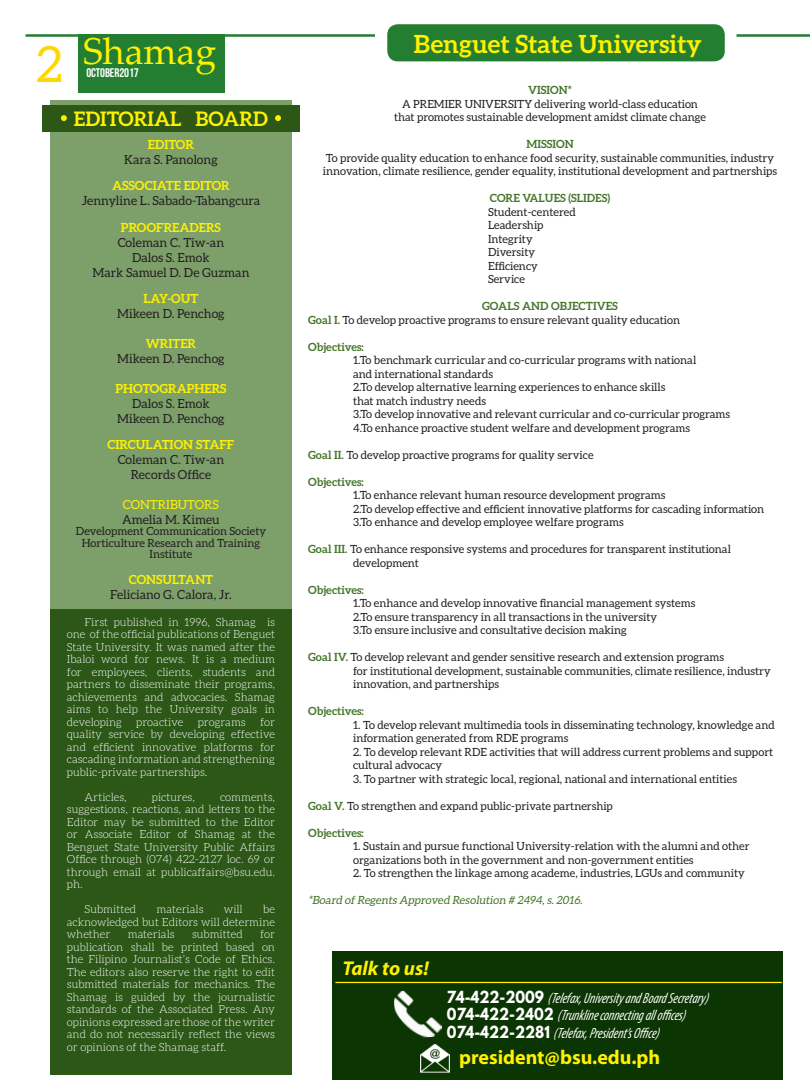
<style>
.page{position:relative;width:810px;height:1080px;background:#fff}
.page>*{position:absolute;margin:0;border:0;box-sizing:border-box;transform-origin:0 0}
.t1{font:37.5px "Palatino Linotype";color:#fff101}
.t2{font:700 25px "Aleo";color:#fff101}
.t3{font:700 20px "Myriad Pro";color:#fff101}
.t4{font:700 20px "Aleo";color:#fff101}
.t5{font:italic 700 20px "Myriad Pro";color:#fff101}
.t6{font:italic condensed 14.88px/17.8px "Myriad Pro";letter-spacing:-.04em;color:#fff;scale:.9 1}
.t7{font:12.5px/15px "Aleo";color:#231f20;text-align:center}
.t8{font:700 12.5px "Aleo";color:#fff101}
.t9{font:12.5px "Aleo";color:#fff101}
.t10{font:12.5px "Bebas Neue";letter-spacing:-.015em;color:#fff}
.t11{font:11.25px/13.5px "Aleo";color:#231f20}
.t12{font:300 11.25px/12.5px "Aleo";color:#fff;text-align:justify}
.t13{font:700 11.25px "Aleo";color:#45762a}
.t14{font:italic 11.25px "Aleo";color:#45762a}
.s1{font-family:"Aleo";font-size:50px;color:#fed702}
.s2{font-weight:700;color:#45762a}
.s3{font-family:"League Spartan";font-weight:700;font-style:normal;font-stretch:normal}
</style>
<div class="page">
<hr style="left:25px;top:34px;width:350px;height:3px;background:#237e32">
<div style="left:78px;top:34px;width:147px;height:59px;background:#237e32"></div>
<hr style="left:737px;top:34px;width:73px;height:3px;background:#237e32">
<div style="left:50px;top:101px;width:242px;height:508px;background:#7d9f6a"></div>
<div style="left:42px;top:105px;width:258px;height:26px;background:#2c5717"></div>
<svg style="left:61px;top:115px;width:6px;height:6px"></svg>
<svg style="left:275px;top:115px;width:6px;height:6px"></svg>
<div style="left:50px;top:609px;width:242px;height:466px;background:#2c5717"></div>
<div style="left:332px;top:951px;width:451px;height:129px;background:#0b3502"></div>
<img style="left:394px;top:990px;width:48px;height:48px">
<hr style="left:335px;top:982px;width:447px;height:1px;background:#fff101">
<div style="left:387px;top:24px;width:338px;height:37px;background:#237e32;border-radius:11px"></div>
<img style="left:421px;top:1044px;width:28px;height:29px">
<h1 class="t1" style="left:36px;top:25px;width:182px"><span class="s1">2</span> Shamag</h1>
<p class="t10" style="left:86px;top:66px;width:54px">OCTOBER 2017</p>
<h3 class="t4" style="left:74px;top:107px;width:196px">EDITORIAL BOARD</h3>
<p class="t8" style="left:148px;top:137px;width:48px">EDITOR</p>
<p class="t7" style="left:124px;top:152px;width:95px">Kara S. Panolong</p>
<p class="t8" style="left:112px;top:179px;width:119px">ASSOCIATE EDITOR</p>
<p class="t7" style="left:82px;top:193px;width:180px">Jennyline L. Sabado-Tabangcura</p>
<p class="t8" style="left:121px;top:220px;width:101px">PROOFREADERS</p>
<p class="t7" style="left:92px;top:235px;width:159px">Coleman C. Tiw-an<br>Dalos S. Emok<br>Mark Samuel D. De Guzman</p>
<p class="t8" style="left:143px;top:291px;width:57px">LAY-OUT</p>
<p class="t7" style="left:117px;top:306px;width:109px">Mikeen D. Penchog</p>
<p class="t8" style="left:146px;top:336px;width:52px">WRITER</p>
<p class="t7" style="left:117px;top:351px;width:109px">Mikeen D. Penchog</p>
<p class="t8" style="left:115px;top:381px;width:113px">PHOTOGRAPHERS</p>
<p class="t7" style="left:117px;top:396px;width:109px">Dalos S. Emok<br>Mikeen D. Penchog</p>
<p class="t8" style="left:108px;top:437px;width:128px">CIRCULATION STAFF</p>
<p class="t7" style="left:118px;top:452px;width:108px">Coleman C. Tiw-an<br>Records Office</p>
<p class="t9" style="left:123px;top:498px;width:97px">CONTRIBUTORS</p>
<p class="t7" style="left:122px;top:512px;width:99px">Amelia M. Kimeu</p>
<p class="t11" style="left:76px;top:526px;width:192px;line-height:11.2px;text-align:center">Development Communication Society<br>Horticulture Research and Training<br>Institute</p>
<p class="t8" style="left:129px;top:572px;width:86px">CONSULTANT</p>
<p class="t7" style="left:110px;top:587px;width:123px">Feliciano G. Calora, Jr.</p>
<p class="t12" style="left:67px;top:615px;width:210px;text-indent:18px">First published in 1996, Shamag is one of the official publications of Benguet State University. It was named after the Ibaloi word for news. It is a medium for employees, clients, students and partners to disseminate their programs, achievements and advocacies. Shamag aims to help the University goals in developing</p>
<p class="t12" style="left:67px;top:715px;width:210px;text-indent:193px">for quality service by developing effective and efficient innovative platforms for cascading information and strengthening public-private partnerships.</p>
<p class="t12" style="left:85px;top:790px;width:44px">Articles,</p>
<p class="t12" style="left:152px;top:790px;width:45px">pictures,</p>
<p class="t12" style="left:136px;top:715px;width:49px">proactive</p>
<p class="t12" style="left:198px;top:715px;width:50px">programs</p>
<p class="t12" style="left:67px;top:790px;width:210px;text-indent:153px">comments, suggestions, reactions, and letters to the Editor may be submitted to the Editor or Associate Editor of Shamag at the Benguet State University Public Affairs Office through (074) 422-2127 loc. 69 or through email at publicaffairs@bsu.edu. ph.</p>
<p class="t12" style="left:85px;top:903px;width:53px">Submitted</p>
<p class="t12" style="left:157px;top:903px;width:48px">materials</p>
<p class="t12" style="left:224px;top:903px;width:20px">will</p>
<p class="t12" style="left:67px;top:903px;width:210px;text-indent:196px">be acknowledged but Editors will determine whether</p>
<p class="t12" style="left:128px;top:928px;width:48px">materials</p>
<p class="t12" style="left:192px;top:928px;width:52px">submitted</p>
<p class="t12" style="left:67px;top:928px;width:210px;text-indent:193px">for publication shall be printed based on the Filipino Journalist’s Code of Ethics.<br>The editors also reserve the right to edit submitted materials for mechanics. The Shamag is guided by the journalistic standards of the Associated Press. Any opinions expressed are those of the writer and do not necessarily reflect the views or opinions of the Shamag staff.</p>
<h2 class="t2" style="left:414px;top:29px;width:290px">Benguet State University</h2>
<p class="t13" style="left:528px;top:84px;width:45px">VISION*</p>
<p class="t11" style="left:394px;top:97px;width:314px;text-align:center">A PREMIER UNIVERSITY delivering world-class education that promotes sustainable development amidst climate change</p>
<p class="t13" style="left:526px;top:138px;width:49px">MISSION</p>
<p class="t11" style="left:323px;top:151px;width:456px">To provide quality education to enhance food security, sustainable communities, industry innovation, climate resilience, gender equality, institutional development and partnerships</p>
<p class="t13" style="left:490px;top:192px;width:122px">CORE VALUES (SLIDES)</p>
<p class="t11" style="left:488px;top:205px;width:89px">Student-centered<br>Leadership<br>Integrity<br>Diversity<br>Efficiency<br>Service</p>
<p class="t11" style="left:308px;top:299px;width:373px;text-indent:174px"><span class="s2">GOALS AND OBJECTIVES<br>Goal I.</span> To develop proactive programs to ensure relevant quality education</p>
<p class="t13" style="left:308px;top:340px;width:57px">Objectives:</p>
<p class="t11" style="left:353px;top:353px;width:379px">1.To benchmark curricular and co-curricular programs with national<br>and international standards<br>2.To develop alternative learning experiences to enhance skills<br>that match industry needs<br>3.To develop innovative and relevant curricular and co-curricular programs 4.To enhance proactive student welfare and development programs</p>
<p class="t11" style="left:308px;top:448px;width:287px"><span class="s2">Goal II.</span> To develop proactive programs for quality service</p>
<p class="t13" style="left:308px;top:475px;width:57px">Objectives:</p>
<p class="t11" style="left:353px;top:488px;width:413px">1.To enhance relevant human resource development programs<br>2.To develop effective and efficient innovative platforms for cascading information<br>3.To enhance and develop employee welfare programs</p>
<p class="t11" style="left:353px;top:542px;width:379px;text-indent:-45px"><span class="s2">Goal III.</span> To enhance responsive systems and procedures for transparent institutional development</p>
<p class="t13" style="left:308px;top:583px;width:57px">Objectives:</p>
<p class="t11" style="left:353px;top:596px;width:344px">1.To enhance and develop innovative financial management systems<br>2.To ensure transparency in all transactions in the university<br>3.To ensure inclusive and consultative decision making</p>
<p class="t11" style="left:353px;top:650px;width:419px;text-indent:-45px"><span class="s2">Goal IV.</span> To develop relevant and gender sensitive research and extension programs<br>for institutional development, sustainable communities, climate resilience, industry innovation, and partnerships</p>
<p class="t13" style="left:308px;top:705px;width:57px">Objectives:</p>
<p class="t11" style="left:353px;top:718px;width:423px">1. To develop relevant multimedia tools in disseminating technology, knowledge and information generated from RDE programs</p>
<p class="t11" style="left:353px;top:745px;width:422px">2. To develop relevant RDE activities that will address current problems and support cultural advocacy</p>
<p class="t11" style="left:353px;top:772px;width:385px">3. To partner with strategic local, regional, national and international entities</p>
<p class="t11" style="left:308px;top:799px;width:306px"><span class="s2">Goal V.</span> To strengthen and expand public-private partnership</p>
<p class="t13" style="left:308px;top:826px;width:57px">Objectives:</p>
<p class="t11" style="left:353px;top:839px;width:398px">1. Sustain and pursue functional University-relation with the alumni and other organizations both in the government and non-government entities</p>
<p class="t11" style="left:353px;top:866px;width:393px">2. To strengthen the linkage among academe, industries, LGUs and community</p>
<p class="t14" style="left:308px;top:894px;width:278px">*Board of Regents Approved Resolution # 2494,s.2016.</p>
<h3 class="t5" style="left:343px;top:955px;width:88px">Talk to us!</h3>
<h3 class="t6" style="left:447px;top:989px;width:292px"><span class="s3">74 - 4 2 2 - 2 0 0 9</span> (Telefax, University andBoardSecretary)<br><span class="s3">0 74 - 4 2 2 - 2 4 0 2</span> (Trunklineconnecting alloffices)<br><span class="s3">074-422-2281</span> (Telefax, President’sOffice)</h3>
<h3 class="t3" style="left:459px;top:1044px;width:203px">president@bsu.edu.ph</h3>
</div>
